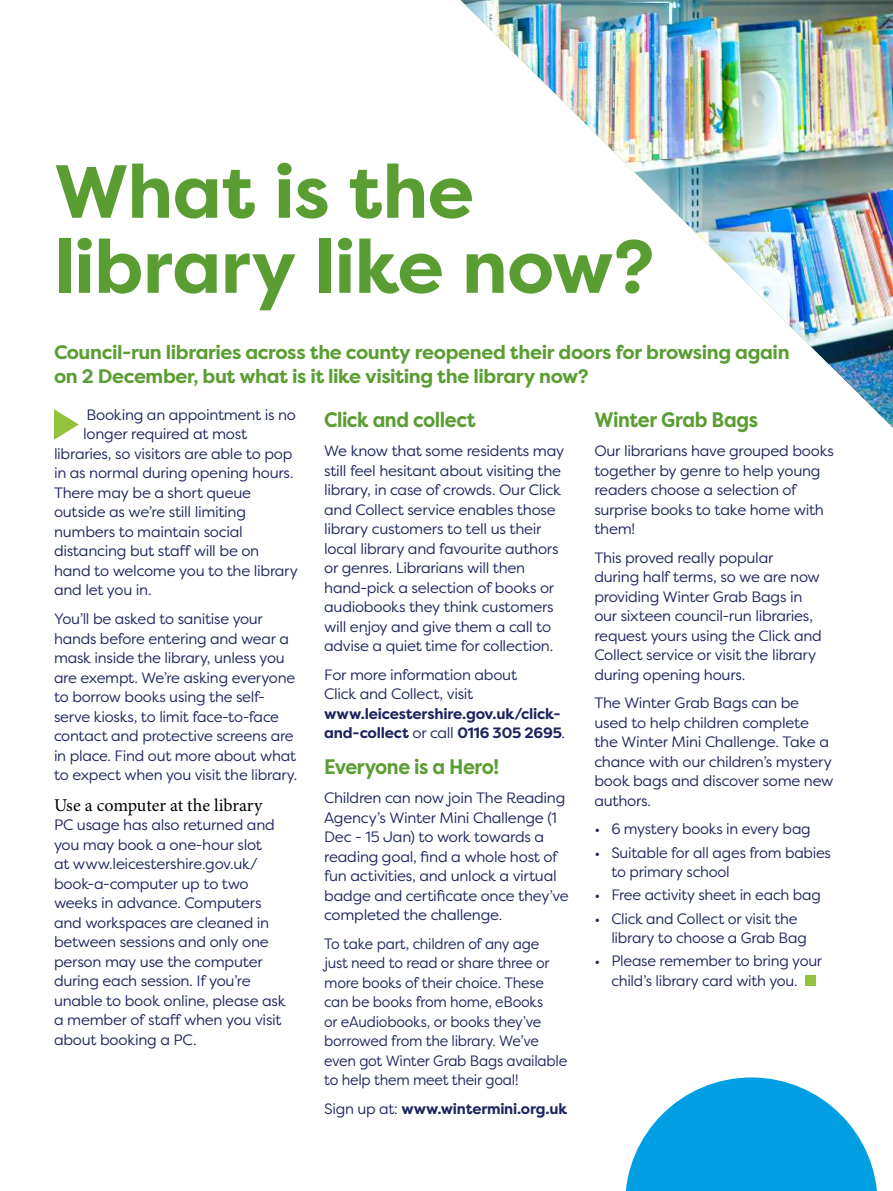
<style>
.page{position:relative;width:893px;height:1191px;background:#fff}
.page>*{position:absolute;margin:0;border:0;box-sizing:border-box;transform-origin:0 0}
.t1{font:700 75px/75px "Filson Pro";letter-spacing:-.01em;color:#5a9e33}
.t2{font:700 21px "Filson Pro";letter-spacing:-.02em;color:#5a9e33;scale:.92 1}
.t3{font:700 19.5px "Filson Pro";letter-spacing:-.02em;color:#5a9e33}
.t4{font:18px "Minion Pro";letter-spacing:-.005em;color:#000}
.t5{font:15px/19.5px "Filson Pro";letter-spacing:-.015em;color:#1d245d}
.t6{font:15px/19.5px "Filson Pro";letter-spacing:-.015em;color:#1d245d;scale:.95 1}
.t7{font:700 15px/19.5px "Filson Pro";letter-spacing:-.015em;color:#1d245d}
.s1{font-weight:400}
</style>
<div class="page">
<img style="left:460px;top:0;width:433px;height:428px">
<svg style="left:625px;top:1077px;width:252px;height:114px"></svg>
<svg style="left:54px;top:409px;width:25px;height:31px"></svg>
<div style="left:805px;top:974px;width:11px;height:11px;background:#94c23d"></div>
<h2 class="t1" style="left:54px;top:155px;width:602px">What is the library like now?</h2>
<p class="t3" style="left:54px;top:340px;width:737px">Council-run libraries across the county reopened their doors for browsing again</p>
<p class="t3" style="left:54px;top:364px;width:536px">on 2 December, but what is it like visiting the library now?</p>
<p class="t5" style="left:83px;top:404px;width:214px">Booking an appointment is no longer required at most</p>
<p class="t5" style="left:54px;top:443px;width:245px">libraries, so visitors are able to pop in as normal during opening hours.<br>There may be a short queue outside as we’re still limiting numbers to maintain social distancing but staff will be on hand to welcome you to the library and let you in.</p>
<p class="t5" style="left:54px;top:608px;width:245px">You’ll be asked to sanitise your hands before entering and wear a mask inside the library, unless you are exempt. We’re asking everyone to borrow books using the self&shy;serve kiosks, to limit face-to-face contact and protective screens are in place. Find out more about what to expect when you visit the library.</p>
<p class="t4" style="left:54px;top:793px;width:210px">Use a computer at the library</p>
<p class="t5" style="left:54px;top:815px;width:233px">PC usage has also returned and you may book a one-hour slot<br>at www.leicestershire.gov.uk/ book-a-computer up to two weeks in advance. Computers and workspaces are cleaned in between sessions and only one person may use the computer during each session. If you’re unable to book online, please ask a member of staff when you visit about booking a PC.</p>
<h3 class="t2" style="left:324px;top:407px;width:166px">Click and collect</h3>
<p class="t5" style="left:324px;top:440px;width:242px">We know that some residents may still feel hesitant about visiting the library, in case of crowds. Our Click and Collect service enables those library customers to tell us their local library and favourite authors or genres. Librarians will then hand-pick a selection of books or audiobooks they think customers will enjoy and give them a call to advise a quiet time for collection.</p>
<p class="t5" style="left:324px;top:664px;width:194px">For more information about</p>
<p class="t7" style="left:324px;top:684px;width:242px"><span class="s1">Click and Collect, visit </span>www.leicestershire.gov.uk/click&shy;and-collect <span class="s1">or call</span> 0116 305 2695<span class="s1">.</span></p>
<h3 class="t2" style="left:324px;top:753px;width:192px">Everyone is a Hero!</h3>
<p class="t5" style="left:324px;top:787px;width:246px">Children can now join The Reading<br>Agency’s Winter Mini Challenge (1<br>Dec - 15 Jan) to work towards a reading goal, find a whole host of fun activities, and unlock a virtual badge and certificate once they’ve completed the challenge.</p>
<p class="t6" style="left:324px;top:933px;width:257px">To take part, children of any age<br>just need to read or share three or more books of their choice. These can be books from home, eBooks<br>or eAudiobooks, or books they’ve borrowed from the library. We’ve even got Winter Grab Bags available to help them meet their goal!</p>
<p class="t7" style="left:324px;top:1099px;width:245px"><span class="s1">Sign up at:</span> www.wintermini.org.uk</p>
<h3 class="t2" style="left:594px;top:407px;width:179px">Winter Grab Bags</h3>
<p class="t5" style="left:594px;top:440px;width:241px">Our librarians have grouped books together by genre to help young readers choose a selection of surprise books to take home with them!</p>
<p class="t5" style="left:594px;top:547px;width:229px">This proved really popular during half terms, so we are now providing Winter Grab Bags in our sixteen council-run libraries, request yours using the Click and<br>Collect service or visit the library during opening hours.</p>
<p class="t5" style="left:594px;top:693px;width:241px">The Winter Grab Bags can be used to help children complete the Winter Mini Challenge. Take a chance with our children’s mystery book bags and discover some new authors.</p>
<p class="t5" style="left:594px;top:818px;width:218px">• 6 mystery books in every bag</p>
<p class="t5" style="left:611px;top:842px;width:221px;text-indent:-17px">• Suitable for all ages from babies to primary school</p>
<p class="t5" style="left:594px;top:885px;width:228px">• Free activity sheet in each bag</p>
<p class="t5" style="left:611px;top:908px;width:197px;text-indent:-17px">• Click and Collect or visit the library to choose a Grab Bag</p>
<p class="t5" style="left:594px;top:951px;width:229px;text-align:center">• Please remember to bring your child’s library card with you.</p>
</div>
